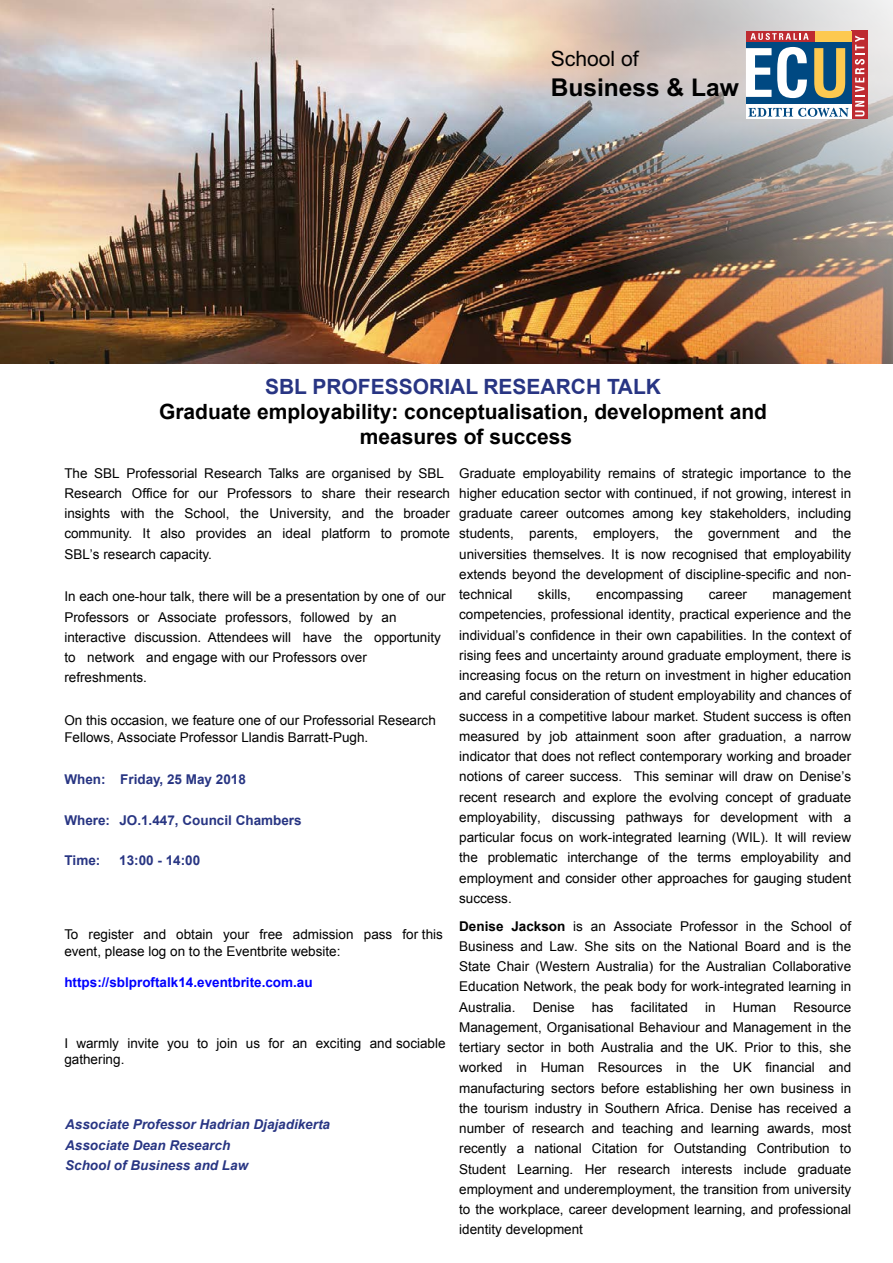
<style>
.page{position:relative;width:893px;height:1263px;background:#fff}
.page>*{position:absolute;margin:0;border:0;box-sizing:border-box;transform-origin:0 0}
.t1{font:700 24.6px "Arial";color:#000}
.t2{font:21.15px "Arial";color:#000}
.t3{font:700 21px/25.3px "Arial";color:#000;text-align:center}
.t4{font:13.5px/20.2px "Arial";color:#000}
.t5{font:italic 700 13.5px/20.2px "Arial";color:#283583}
.t6{font:700 13.5px "Arial";color:#283583}
.t7{font:700 13.5px "Arial";color:#00f}
.s1{color:#283583}
.s2{font-weight:700}
</style>
<div class="page">
<img style="left:0;top:0;width:893px;height:364px">
<div style="left:851px;top:31px;width:16px;height:88px;background:#be2b31"></div>
<div style="left:746px;top:42px;width:105px;height:62px;background:#004982"></div>
<div style="left:746px;top:104px;width:105px;height:15px;background:#fff"></div>
<svg style="left:814px;top:48px;width:31px;height:50px"></svg>
<svg style="left:746px;top:48px;width:25px;height:49px"></svg>
<svg style="left:777px;top:47px;width:30px;height:51px"></svg>
<svg style="left:748px;top:108px;width:101px;height:9px"></svg>
<div style="left:814px;top:31px;width:37px;height:11px;background:#fdc950"></div>
<div style="left:746px;top:31px;width:68px;height:11px;background:#be2b31"></div>
<svg style="left:855px;top:36px;width:9px;height:80px"></svg>
<svg style="left:750px;top:33px;width:59px;height:7px"></svg>
<p class="t2" style="left:551px;top:45px;width:90px">School of</p>
<p class="t1" style="left:551px;top:71px;width:190px">Business &amp; Law</p>
<p class="t3" style="left:159px;top:374px;width:609px"><span class="s1">SBL PROFESSORIAL RESEARCH TALK<br></span>Graduate employability: conceptualisation, development and measures of success</p>
<p class="t4" style="left:64px;top:463px;width:387px">The SBL Professorial Research Talks are organised by SBL Research Office for our Professors to share their research insights with the School, the University, and the broader community. It also provides an ideal platform to promote SBL’s research capacity.</p>
<p class="t4" style="left:64px;top:586px;width:383px">In each one-hour talk, there will be a presentation by one of our Professors or Associate professors, followed by an interactive discussion. Attendees will have the opportunity to network and engage with our Professors over refreshments.</p>
<p class="t4" style="left:64px;top:713px;width:373px;line-height:16.2px">On this occasion, we feature one of our Professorial Research<br>Fellows, Associate Professor Llandis Barratt-Pugh.</p>
<p class="t6" style="left:64px;top:771px;width:183px">When: Friday, 25 May 2018</p>
<p class="t6" style="left:64px;top:811px;width:239px">Where: JO.1.447, Council Chambers</p>
<p class="t6" style="left:64px;top:852px;width:38px">Time:</p>
<p class="t6" style="left:119px;top:852px;width:83px">13:00 - 14:00</p>
<p class="t4" style="left:64px;top:927px;width:380px;line-height:16.2px">To register and obtain your free admission pass for this event, please log on to the Eventbrite website:</p>
<p class="t7" style="left:64px;top:973px;width:250px">https://sblproftalk14.eventbrite.com.au</p>
<p class="t4" style="left:64px;top:1035px;width:383px;line-height:16.2px">I warmly invite you to join us for an exciting and sociable gathering.</p>
<p class="t5" style="left:65px;top:1115px;width:266px">Associate Professor Hadrian Djajadikerta<br>Associate Dean Research<br>School of Business and Law</p>
<p class="t4" style="left:459px;top:463px;width:393px;text-align:justify">Graduate employability remains of strategic importance to the higher education sector with continued, if not growing, interest in graduate career outcomes among key stakeholders, including students, parents, employers, the government and the universities themselves. It is now recognised that employability extends beyond the development of discipline-specific and non&shy;technical</p>
<p class="t4" style="left:538px;top:584px;width:34px">skills,</p>
<p class="t4" style="left:596px;top:584px;width:89px">encompassing</p>
<p class="t4" style="left:709px;top:584px;width:40px">career</p>
<p class="t4" style="left:459px;top:584px;width:393px;text-align:justify;text-indent:313px">management competencies, professional identity, practical experience and the individual’s confidence in their own capabilities. In the context of rising fees and uncertainty around graduate employment, there is increasing focus on the return on investment in higher education and careful consideration of student employability and chances of success in a competitive labour market. Student success is often measured by job attainment soon after graduation, a narrow indicator that does not reflect contemporary working and broader notions of career success. This seminar will draw on Denise’s recent research and explore the evolving concept of graduate employability, discussing pathways for development with a particular focus on work-integrated learning (WIL). It will review the problematic interchange of the terms employability and employment and consider other approaches for gauging student success.</p>
<p class="t4" style="left:459px;top:916px;width:393px;text-align:justify"><span class="s2">Denise Jackson</span> is an Associate Professor in the School of Business and Law. She sits on the National Board and is the State Chair (Western Australia) for the Australian Collaborative Education Network, the peak body for work-integrated learning in Australia.</p>
<p class="t4" style="left:533px;top:997px;width:44px">Denise</p>
<p class="t4" style="left:592px;top:997px;width:23px">has</p>
<p class="t4" style="left:631px;top:997px;width:59px">facilitated</p>
<p class="t4" style="left:705px;top:997px;width:12px">in</p>
<p class="t4" style="left:733px;top:997px;width:45px">Human</p>
<p class="t4" style="left:459px;top:997px;width:393px;text-align:justify;text-indent:334px">Resource Management, Organisational Behaviour and Management in the tertiary sector in both Australia and the UK. Prior to this, she worked in Human Resources in the UK financial and manufacturing sectors before establishing her own business in the tourism industry in Southern Africa. Denise has received a number of research and teaching and learning awards, most recently a national Citation for Outstanding Contribution to Student Learning. Her research interests include graduate employment and underemployment, the transition from university to the workplace, career development learning, and professional identity development</p>
</div>
